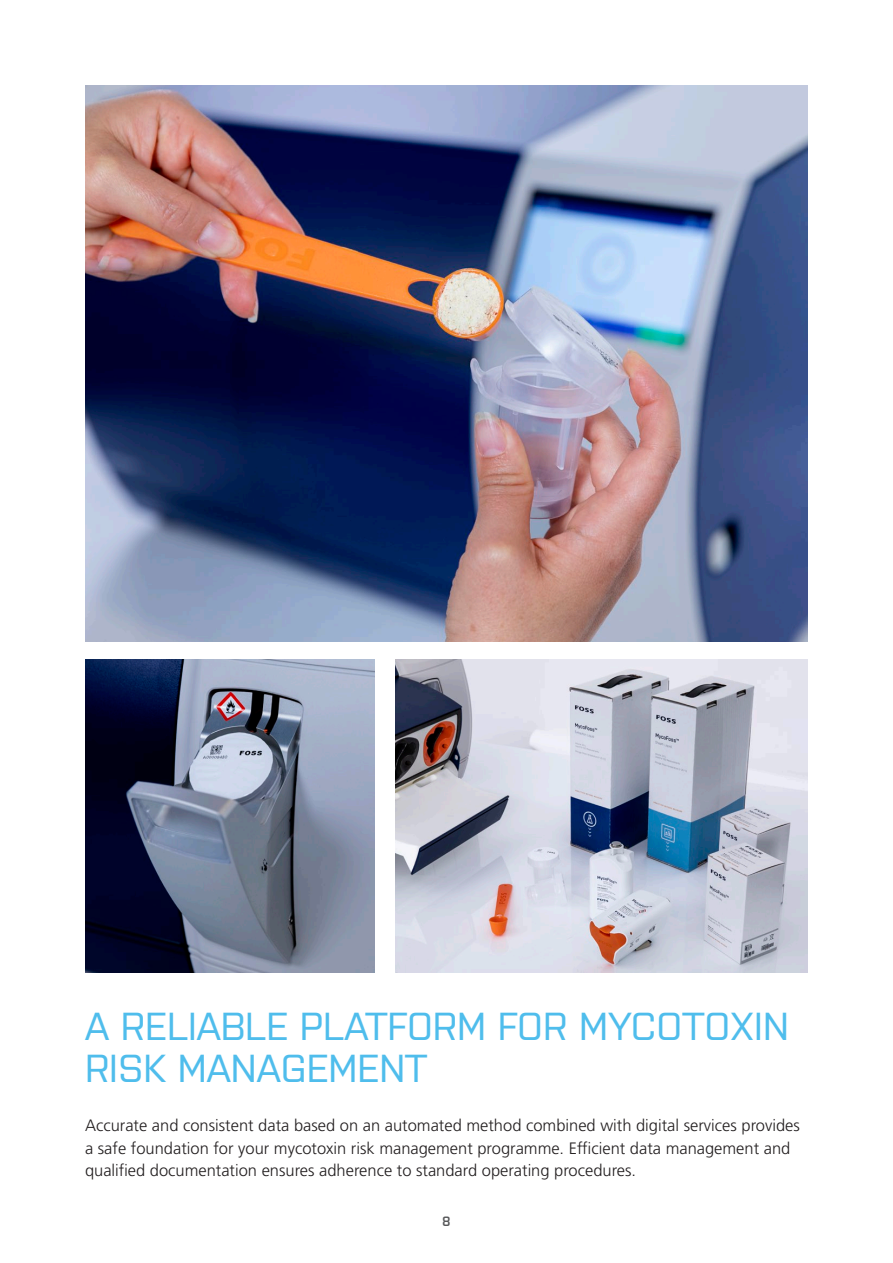
<style>
.page{position:relative;width:893px;height:1263px;background:#fff}
.page>*{position:absolute;margin:0;border:0;box-sizing:border-box;transform-origin:0 0}
._26_labtac_blue{font:500 39px/42px "Purista";color:#4fbdec}
.Body{font:300 16.5px/22.5px "Frutiger LT Pro";color:#231f20}
.t1{font:600 13.5px "Purista";color:#57585a}
</style>
<div class="page">
<img style="left:85px;top:85px;width:723px;height:557px">
<img style="left:395px;top:660px;width:413px;height:312px">
<img style="left:85px;top:660px;width:289px;height:312px">
<p class="_26_labtac_blue" style="left:85px;top:1002px;width:705px">A RELIABLE PLATFORM FOR MYCOTOXIN<br>RISK MANAGEMENT</p>
<p class="Body" style="left:85px;top:1114px;width:716px">Accurate and consistent data based on an automated method combined with digital services provides a safe foundation for your mycotoxin risk management programme. Efficient data management and qualified documentation ensures adherence to standard operating procedures.</p>
<p class="t1" style="left:442px;top:1211px;width:10px">8</p>
</div>
